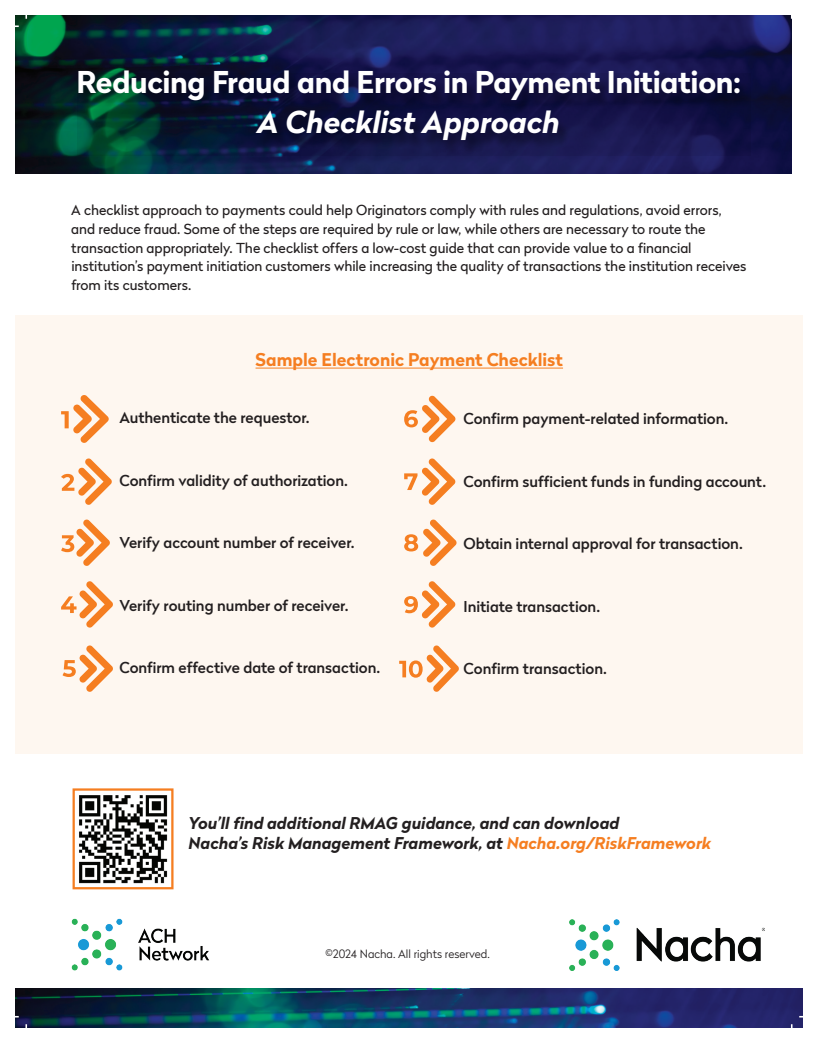
<style>
.page{position:relative;width:818px;height:1043px;background:#fff}
.page>*{position:absolute;margin:0;border:0;box-sizing:border-box;transform-origin:0 0}
.t1{font:700 30px "Radikal";letter-spacing:-.01em;color:#fff}
.t2{font:italic 700 30px "Radikal";letter-spacing:-.005em;color:#fff}
.t3{font:700 17.5px "Radikal";color:#f57e21}
.t4{font:italic 700 16.25px/20px "Radikal";color:#231f20}
.t5{font:500 15px "Radikal";letter-spacing:-.005em;color:#231f20}
.t6{font:13.75px/18.8px "Radikal";color:#231f20}
.t7{font:300 11.25px "Radikal";color:#231f20}
.s1{color:#f57e21}
</style>
<div class="page">
<div style="left:15px;top:315px;width:787px;height:438px;background:#fef7f0"></div>
<img style="left:15px;top:15px;width:776px;height:159px">
<hr style="left:255px;top:367px;width:308px;height:1px;background:#f57e21">
<img style="left:71px;top:918px;width:139px;height:52px">
<img style="left:569px;top:919px;width:195px;height:51px">
<svg style="left:78px;top:73px;width:672px;height:83px;background:#0e183d"></svg>
<img style="left:79px;top:795px;width:89px;height:89px">
<div style="left:72px;top:788px;width:101px;height:101px;border:2px solid #f57e21"></div>
<svg style="left:61px;top:395px;width:48px;height:48px"></svg>
<svg style="left:61px;top:458px;width:51px;height:47px"></svg>
<svg style="left:61px;top:519px;width:49px;height:47px"></svg>
<svg style="left:61px;top:581px;width:52px;height:47px"></svg>
<svg style="left:62px;top:645px;width:51px;height:47px"></svg>
<svg style="left:404px;top:395px;width:52px;height:47px"></svg>
<svg style="left:404px;top:458px;width:51px;height:47px"></svg>
<svg style="left:404px;top:519px;width:53px;height:47px"></svg>
<svg style="left:399px;top:645px;width:60px;height:47px"></svg>
<svg style="left:404px;top:581px;width:51px;height:47px"></svg>
<img style="left:15px;top:988px;width:787px;height:40px">
<h1 class="t1" style="left:76px;top:60px;width:665px">Reducing Fraud and Errors in Payment Initiation:</h1>
<h1 class="t2" style="left:257px;top:101px;width:304px">A Checklist Approach</h1>
<p class="t6" style="left:71px;top:200px;width:676px">A checklist approach to payments could help Originators comply with rules and regulations, avoid errors, and reduce fraud. Some of the steps are required by rule or law, while others are necessary to route the transaction appropriately. The checklist offers a low-cost guide that can provide value to a financial institution’s payment initiation customers while increasing the quality of transactions the institution receives from its customers.</p>
<p class="t3" style="left:255px;top:347px;width:309px">Sample Electronic Payment Checklist</p>
<p class="t5" style="left:120px;top:407px;width:191px">Authenticate the requestor.</p>
<p class="t5" style="left:463px;top:408px;width:266px">Confirm payment-related information.</p>
<p class="t5" style="left:120px;top:469px;width:230px">Confirm validity of authorization.</p>
<p class="t5" style="left:463px;top:470px;width:304px">Confirm sufficient funds in funding account.</p>
<p class="t5" style="left:119px;top:532px;width:236px">Verify account number of receiver.</p>
<p class="t5" style="left:463px;top:533px;width:281px">Obtain internal approval for transaction.</p>
<p class="t5" style="left:119px;top:594px;width:230px">Verify routing number of receiver.</p>
<p class="t5" style="left:463px;top:595px;width:138px">Initiate transaction.</p>
<p class="t5" style="left:119px;top:657px;width:262px">Confirm effective date of transaction.</p>
<p class="t5" style="left:463px;top:658px;width:145px">Confirm transaction.</p>
<p class="t4" style="left:188px;top:812px;width:524px">You’ll find additional RMAG guidance, and can download<br>Nacha’s Risk Management Framework, at <span class="s1">Nacha.org/RiskFramework</span></p>
<p class="t7" style="left:325px;top:946px;width:166px">©2024 Nacha. All rights reserved.</p>
</div>
